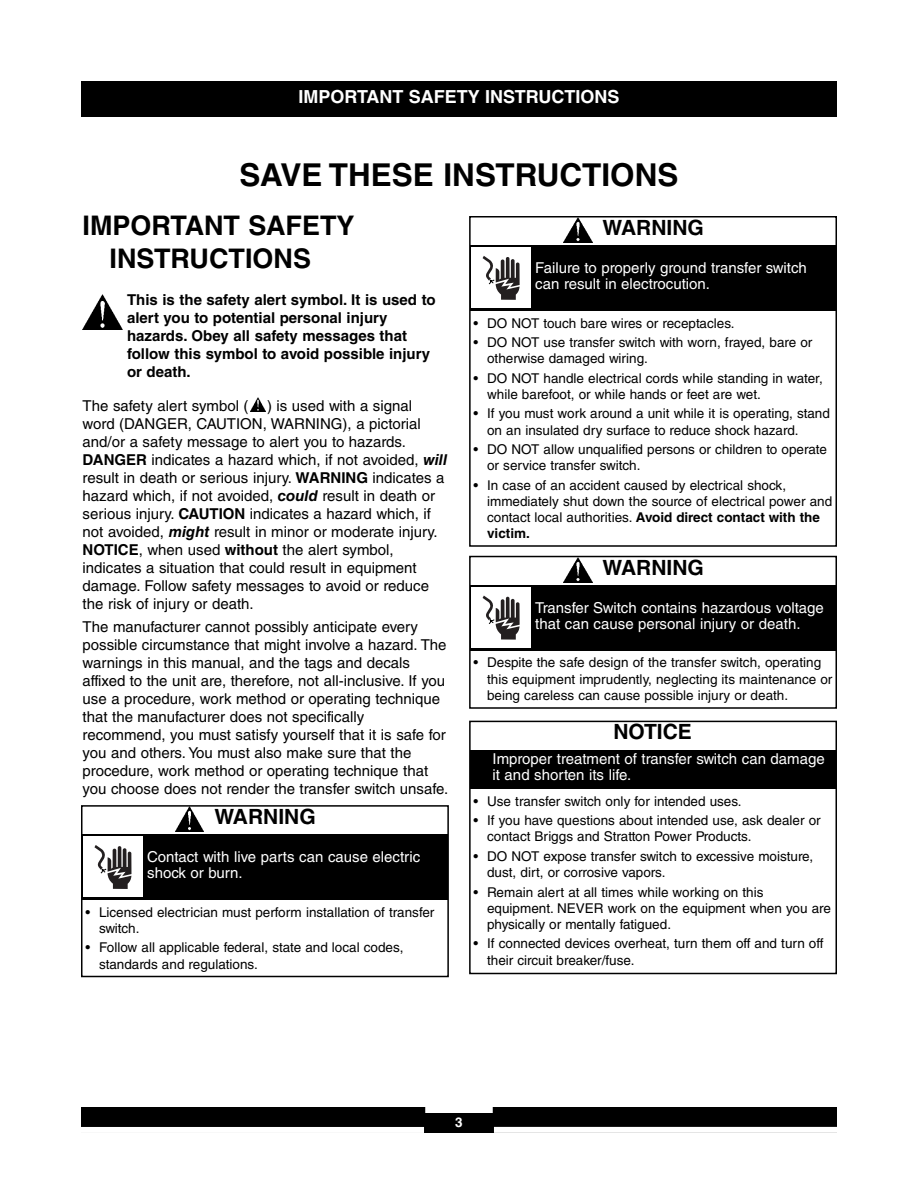
<style>
.page{position:relative;width:918px;height:1188px;background:#fff}
.page>*{position:absolute;margin:0;border:0;box-sizing:border-box;transform-origin:0 0}
.t1{font:700 31.5px "Helvetica LT Std";color:#000}
.t2{font:700 27px/32.4px "Helvetica LT Std";color:#000}
.t3{font:700 21px "Helvetica LT Std";color:#000}
.t4{font:700 18px "Helvetica LT Std";color:#fff}
.t5{font:15px/18px "Helvetica LT Std";color:#000}
.t6{font:15px/16.5px "Helvetica LT Std";color:#fff}
.t7{font:700 15px/18px "Helvetica LT Std";color:#000}
.t8{font:13.5px/16.2px "Helvetica LT Std";color:#000}
.t9{font:700 13.5px "Helvetica LT Std";color:#fff}
.s1{font-weight:700}
.s2{font-weight:700;font-style:italic}
</style>
<div class="page">
<div style="left:81px;top:81px;width:756px;height:36px;background:#000"></div>
<div style="left:81px;top:1107px;width:756px;height:26px;background:#000"></div>
<div style="left:425px;top:1107px;width:68px;height:6px;background:#fff"></div>
<div style="left:494px;top:1127px;width:343px;height:6px;background:#fff"></div>
<div style="left:81px;top:1127px;width:343px;height:6px;background:#fff"></div>
<img style="left:250px;top:398px;width:16px;height:13px">
<img style="left:83px;top:294px;width:40px;height:36px">
<div style="left:469px;top:216px;width:368px;height:331px;border:2px solid #000"></div>
<div style="left:470px;top:245px;width:366px;height:65px;background:#000"></div>
<img style="left:564px;top:218px;width:28px;height:24px">
<div style="left:471px;top:247px;width:60px;height:61px;background:#fff"></div>
<svg style="left:483px;top:256px;width:37px;height:44px"></svg>
<div style="left:469px;top:721px;width:368px;height:253px;border:2px solid #000"></div>
<div style="left:470px;top:750px;width:366px;height:39px;background:#000"></div>
<div style="left:469px;top:556px;width:368px;height:153px;border:2px solid #000"></div>
<div style="left:470px;top:585px;width:366px;height:65px;background:#000"></div>
<img style="left:564px;top:558px;width:28px;height:24px">
<div style="left:471px;top:587px;width:60px;height:61px;background:#fff"></div>
<svg style="left:483px;top:596px;width:37px;height:44px"></svg>
<div style="left:81px;top:805px;width:368px;height:172px;border:2px solid #000"></div>
<div style="left:82px;top:834px;width:366px;height:66px;background:#000"></div>
<img style="left:176px;top:807px;width:28px;height:24px">
<div style="left:83px;top:837px;width:60px;height:60px;background:#fff"></div>
<svg style="left:94px;top:845px;width:37px;height:44px"></svg>
<h3 class="t4" style="left:298px;top:89px;width:323px">IMPORTANT SAFETY INSTRUCTIONS</h3>
<h1 class="t1" style="left:239px;top:163px;width:441px">SAVE THESE INSTRUCTIONS</h1>
<h2 class="t2" style="left:110px;top:212px;width:246px;text-indent:-27px">IMPORTANT SAFETY<br>INSTRUCTIONS</h2>
<p class="t7" style="left:127px;top:292px;width:310px">This is the safety alert symbol. It is used to alert you to potential personal injury hazards. Obey all safety messages that follow this symbol to avoid possible injury or death.</p>
<p class="t5" style="left:83px;top:398px;width:366px">The safety alert symbol ( ) is used with a signal word (DANGER, CAUTION, WARNING), a pictorial and/or a safety message to alert you to hazards.<br><span class="s1">DANGER</span> indicates a hazard which, if not avoided, <span class="s2">will </span>result in death or serious injury. <span class="s1">WARNING</span> indicates a hazard which, if not avoided, <span class="s2">could</span> result in death or serious injury. <span class="s1">CAUTION</span> indicates a hazard which, if not avoided, <span class="s2">might</span> result in minor or moderate injury.<br><span class="s1">NOTICE</span>, when used <span class="s1">without</span> the alert symbol, indicates a situation that could result in equipment damage. Follow safety messages to avoid or reduce the risk of injury or death.</p>
<p class="t5" style="left:83px;top:619px;width:367px">The manufacturer cannot possibly anticipate every possible circumstance that might involve a hazard. The warnings in this manual, and the tags and decals affixed to the unit are, therefore, not all-inclusive. If you use a procedure, work method or operating technique that the manufacturer does not specifically recommend, you must satisfy yourself that it is safe for you and others. You must also make sure that the procedure, work method or operating technique that you choose does not render the transfer switch unsafe.</p>
<h3 class="t3" style="left:214px;top:808px;width:103px">WARNING</h3>
<p class="t6" style="left:147px;top:850px;width:275px">Contact with live parts can cause electric shock or burn.</p>
<p class="t8" style="left:99px;top:905px;width:337px;text-indent:-14px">• Licensed electrician must perform installation of transfer switch.</p>
<p class="t8" style="left:99px;top:941px;width:306px;text-indent:-14px">• Follow all applicable federal, state and local codes, standards and regulations.</p>
<h3 class="t3" style="left:602px;top:219px;width:103px">WARNING</h3>
<p class="t6" style="left:535px;top:261px;width:273px">Failure to properly ground transfer switch can result in electrocution.</p>
<p class="t8" style="left:474px;top:316px;width:263px">• DO NOT touch bare wires or receptacles.</p>
<p class="t8" style="left:487px;top:335px;width:327px;text-indent:-14px">• DO NOT use transfer switch with worn, frayed, bare or otherwise damaged wiring.</p>
<p class="t8" style="left:487px;top:371px;width:337px;text-indent:-14px">• DO NOT handle electrical cords while standing in water, while barefoot, or while hands or feet are wet.</p>
<p class="t8" style="left:487px;top:407px;width:344px;text-indent:-14px">• If you must work around a unit while it is operating, stand on an insulated dry surface to reduce shock hazard.</p>
<p class="t8" style="left:487px;top:442px;width:341px;text-indent:-14px">• DO NOT allow unqualified persons or children to operate or service transfer switch.</p>
<p class="t8" style="left:487px;top:478px;width:347px;text-indent:-14px">• In case of an accident caused by electrical shock, immediately shut down the source of electrical power and contact local authorities. <span class="s1">Avoid direct contact with the victim.</span></p>
<h3 class="t3" style="left:602px;top:559px;width:103px">WARNING</h3>
<p class="t6" style="left:535px;top:600px;width:290px">Transfer Switch contains hazardous voltage that can cause personal injury or death.</p>
<p class="t8" style="left:487px;top:656px;width:347px;text-indent:-14px">• Despite the safe design of the transfer switch, operating this equipment imprudently, neglecting its maintenance or being careless can cause possible injury or death.</p>
<h3 class="t3" style="left:613px;top:724px;width:80px">NOTICE</h3>
<p class="t6" style="left:493px;top:751px;width:334px">Improper treatment of transfer switch can damage it and shorten its life.</p>
<p class="t8" style="left:474px;top:794px;width:270px">• Use transfer switch only for intended uses.</p>
<p class="t8" style="left:487px;top:814px;width:335px;text-indent:-14px">• If you have questions about intended use, ask dealer or contact Briggs and Stratton Power Products.</p>
<p class="t8" style="left:487px;top:849px;width:328px;text-indent:-14px">• DO NOT expose transfer switch to excessive moisture, dust, dirt, or corrosive vapors.</p>
<p class="t8" style="left:487px;top:885px;width:345px;text-indent:-14px">• Remain alert at all times while working on this equipment. NEVER work on the equipment when you are physically or mentally fatigued.</p>
<p class="t8" style="left:487px;top:937px;width:338px;text-indent:-14px">• If connected devices overheat, turn them off and turn off their circuit breaker/fuse.</p>
<p class="t9" style="left:455px;top:1117px;width:9px">3</p>
</div>
